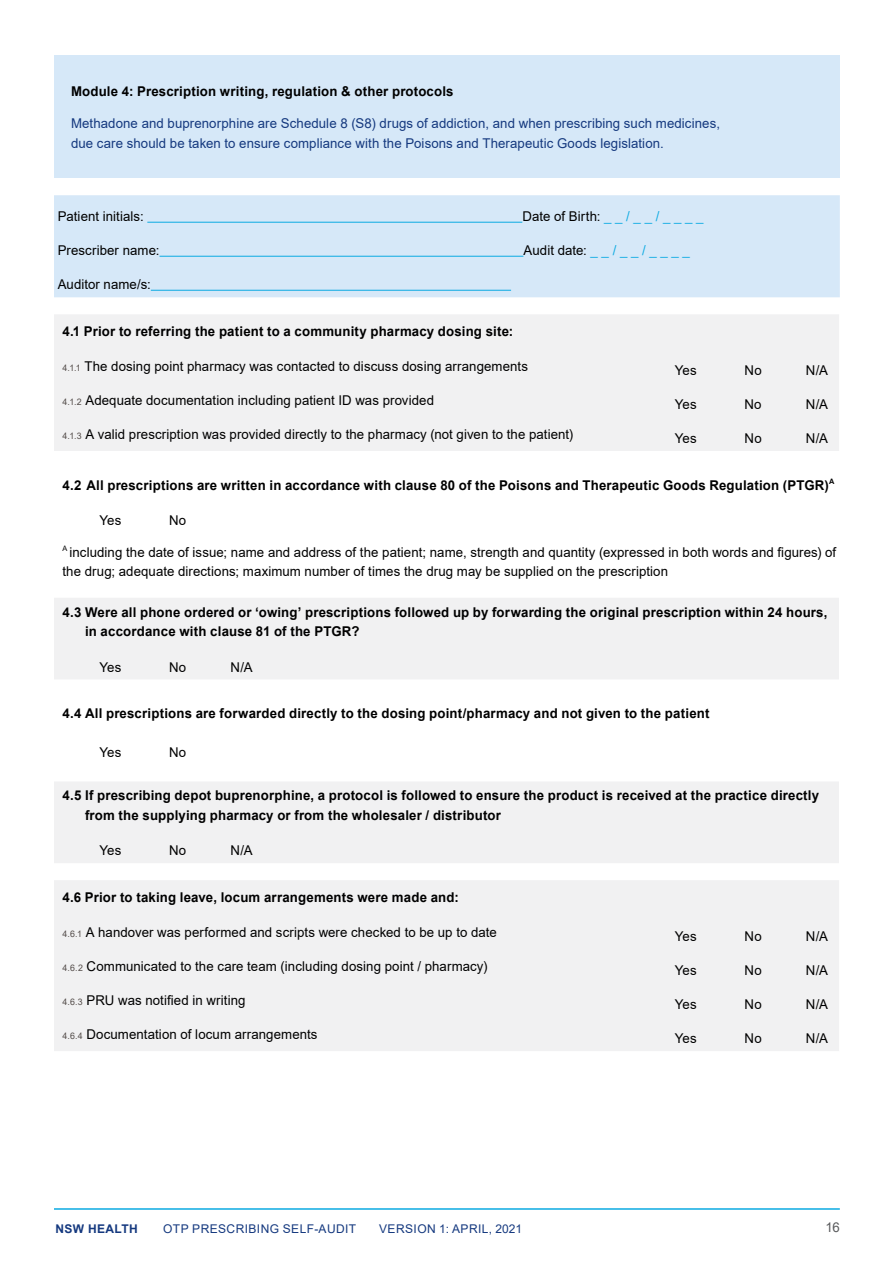
<style>
.page{position:relative;width:893px;height:1263px;background:#fff}
.page>*{position:absolute;margin:0;border:0;box-sizing:border-box;transform-origin:0 0}
.t1{font:13.5px/19.5px "Arial";letter-spacing:.005em;color:#000}
.t2{font:700 13.5px/19.5px "Arial";letter-spacing:.015em;color:#000}
.t3{font:13.5px/19.5px "Arial";letter-spacing:.005em;color:#15397f}
.t4{font:13.5px "Arial";color:#58595b}
.t5{font:12px "Arial";letter-spacing:.035em;color:#15397f}
.t6{font:700 12px "Arial";letter-spacing:.035em;color:#15397f}
.s1{color:#0baae2}
.s2{font-size:9px;color:#524b48}
</style>
<div class="page">
<hr style="left:54px;top:1208px;width:786px;height:2px;background:#0baae2">
<div style="left:54px;top:56px;width:786px;height:122px;background:#d6e8f8"></div>
<div style="left:54px;top:195px;width:786px;height:102px;background:#d6e8f8"></div>
<hr style="left:147px;top:222px;width:375px;height:1px;background:#0baae2">
<hr style="left:159px;top:256px;width:364px;height:1px;background:#0baae2">
<hr style="left:151px;top:290px;width:360px;height:1px;background:#0baae2">
<div style="left:54px;top:315px;width:785px;height:136px;background:#f1f1f2"></div>
<div style="left:54px;top:598px;width:785px;height:81px;background:#f1f1f2"></div>
<div style="left:54px;top:782px;width:785px;height:81px;background:#f1f1f2"></div>
<div style="left:54px;top:880px;width:785px;height:171px;background:#f1f1f2"></div>
<p class="t2" style="left:71px;top:82px;width:384px">Module 4: Prescription writing, regulation &amp; other protocols</p>
<p class="t3" style="left:71px;top:114px;width:650px">Methadone and buprenorphine are Schedule 8 (S8) drugs of addiction, and when prescribing such medicines, due care should be taken to ensure compliance with the Poisons and Therapeutic Goods legislation.</p>
<p class="t1" style="left:58px;top:206px;width:87px">Patient initials:</p>
<p class="t1" style="left:522px;top:206px;width:182px">Date of Birth: <span class="s1">_ _ / _ _ / _ _ _ _</span></p>
<p class="t1" style="left:58px;top:240px;width:103px">Prescriber name:</p>
<p class="t1" style="left:524px;top:240px;width:168px">Audit date: <span class="s1">_ _ / _ _ / _ _ _ _</span></p>
<p class="t1" style="left:58px;top:274px;width:95px">Auditor name/s:</p>
<p class="t2" style="left:63px;top:322px;width:452px">4.1 Prior to referring the patient to a community pharmacy dosing site:</p>
<p class="t1" style="left:63px;top:356px;width:467px"><span class="s2">4.1.1</span> The dosing point pharmacy was contacted to discuss dosing arrangements</p>
<p class="t1" style="left:675px;top:360px;width:23px">Yes</p>
<p class="t1" style="left:745px;top:360px;width:19px">No</p>
<p class="t1" style="left:806px;top:360px;width:24px">N/A</p>
<p class="t1" style="left:63px;top:390px;width:373px"><span class="s2">4.1.2</span> Adequate documentation including patient ID was provided</p>
<p class="t1" style="left:675px;top:395px;width:23px">Yes</p>
<p class="t1" style="left:745px;top:395px;width:19px">No</p>
<p class="t1" style="left:806px;top:395px;width:24px">N/A</p>
<p class="t1" style="left:63px;top:424px;width:512px"><span class="s2">4.1.3</span> A valid prescription was provided directly to the pharmacy (not given to the patient)</p>
<p class="t1" style="left:675px;top:429px;width:23px">Yes</p>
<p class="t1" style="left:745px;top:429px;width:19px">No</p>
<p class="t1" style="left:806px;top:429px;width:24px">N/A</p>
<p class="t2" style="left:63px;top:475px;width:773px">4.2 All prescriptions are written in accordance with clause 80 of the Poisons and Therapeutic Goods Regulation (PTGR)<sup>A</sup></p>
<p class="t1" style="left:99px;top:510px;width:23px">Yes</p>
<p class="t1" style="left:169px;top:510px;width:19px">No</p>
<p class="t1" style="left:63px;top:542px;width:775px"><sup>A</sup> including the date of issue; name and address of the patient; name, strength and quantity (expressed in both words and figures) of the drug; adequate directions; maximum number of times the drug may be supplied on the prescription</p>
<p class="t2" style="left:85px;top:602px;width:744px;text-indent:-23px">4.3 Were all phone ordered or ‘owing’ prescriptions followed up by forwarding the original prescription within 24 hours, in accordance with clause 81 of the PTGR?</p>
<p class="t1" style="left:99px;top:657px;width:23px">Yes</p>
<p class="t1" style="left:169px;top:657px;width:19px">No</p>
<p class="t1" style="left:231px;top:657px;width:24px">N/A</p>
<p class="t2" style="left:63px;top:704px;width:648px">4.4 All prescriptions are forwarded directly to the dosing point/pharmacy and not given to the patient</p>
<p class="t1" style="left:99px;top:742px;width:23px">Yes</p>
<p class="t1" style="left:169px;top:742px;width:19px">No</p>
<p class="t2" style="left:85px;top:786px;width:736px;text-indent:-23px">4.5 If prescribing depot buprenorphine, a protocol is followed to ensure the product is received at the practice directly from the supplying pharmacy or from the wholesaler / distributor</p>
<p class="t1" style="left:99px;top:841px;width:23px">Yes</p>
<p class="t1" style="left:169px;top:841px;width:19px">No</p>
<p class="t1" style="left:231px;top:841px;width:24px">N/A</p>
<p class="t2" style="left:63px;top:888px;width:398px">4.6 Prior to taking leave, locum arrangements were made and:</p>
<p class="t1" style="left:63px;top:922px;width:436px"><span class="s2">4.6.1</span> A handover was performed and scripts were checked to be up to date</p>
<p class="t1" style="left:675px;top:926px;width:23px">Yes</p>
<p class="t1" style="left:745px;top:926px;width:19px">No</p>
<p class="t1" style="left:806px;top:926px;width:24px">N/A</p>
<p class="t1" style="left:63px;top:956px;width:427px"><span class="s2">4.6.2</span> Communicated to the care team (including dosing point / pharmacy)</p>
<p class="t1" style="left:675px;top:961px;width:23px">Yes</p>
<p class="t1" style="left:745px;top:961px;width:19px">No</p>
<p class="t1" style="left:806px;top:961px;width:24px">N/A</p>
<p class="t1" style="left:63px;top:990px;width:185px"><span class="s2">4.6.3</span> PRU was notified in writing</p>
<p class="t1" style="left:675px;top:995px;width:23px">Yes</p>
<p class="t1" style="left:745px;top:995px;width:19px">No</p>
<p class="t1" style="left:806px;top:995px;width:24px">N/A</p>
<p class="t1" style="left:63px;top:1024px;width:257px"><span class="s2">4.6.4</span> Documentation of locum arrangements</p>
<p class="t1" style="left:675px;top:1029px;width:23px">Yes</p>
<p class="t1" style="left:745px;top:1029px;width:19px">No</p>
<p class="t1" style="left:806px;top:1029px;width:24px">N/A</p>
<p class="t6" style="left:55px;top:1220px;width:84px">NSW HEALTH</p>
<p class="t5" style="left:163px;top:1220px;width:195px">OTP PRESCRIBING SELF-AUDIT</p>
<p class="t5" style="left:379px;top:1220px;width:144px">VERSION 1: APRIL, 2021</p>
<p class="t4" style="left:825px;top:1218px;width:16px">16</p>
</div>
